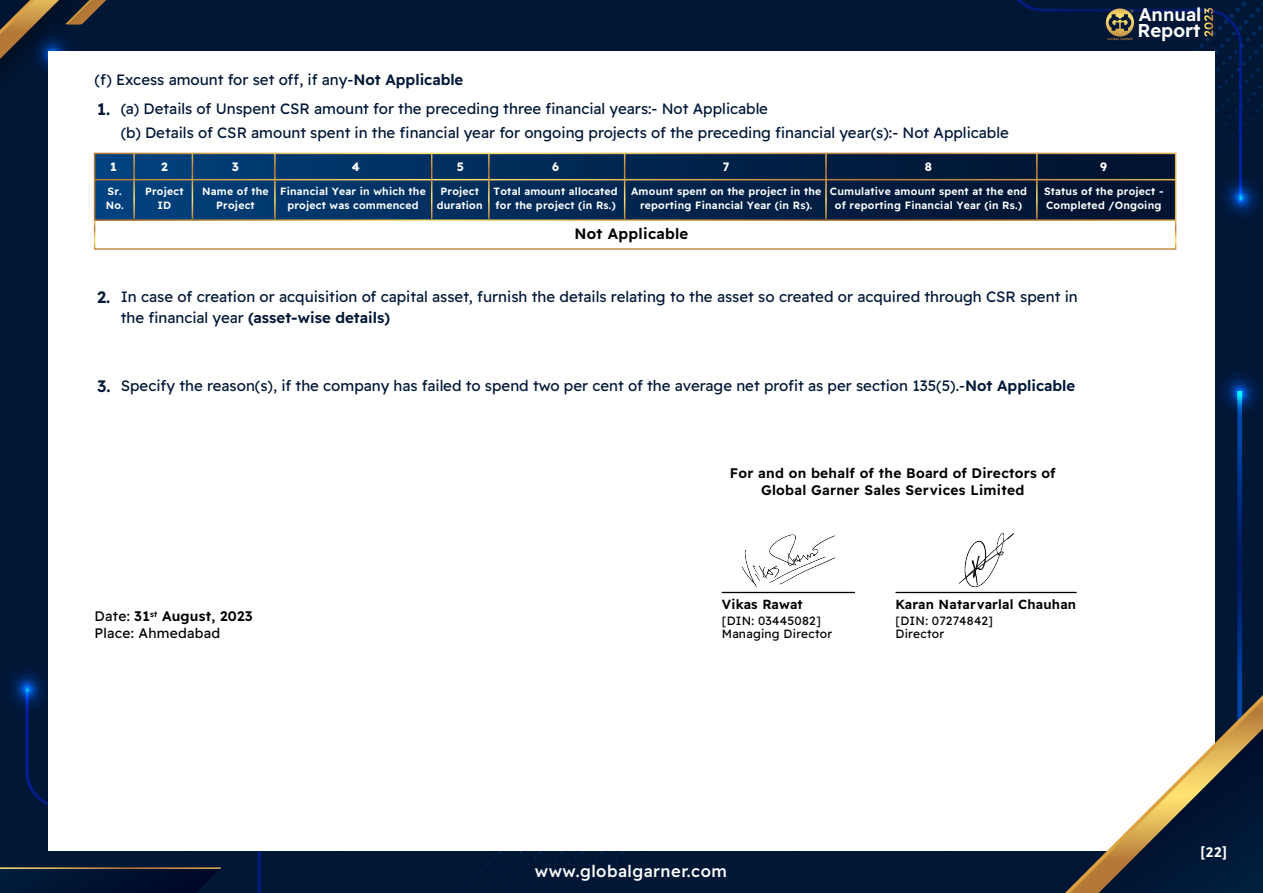
<style>
.page{position:relative;width:1263px;height:893px;background:#001736}
.page>*{position:absolute;margin:0;border:0;box-sizing:border-box;transform-origin:0 0}
.t1{font:600 18.6px "Readex Pro";color:#fff}
.t2{font:600 18.3px "Readex Pro";color:#fff}
.t3{font:500 16.5px "Readex Pro";letter-spacing:.03em;color:#fff}
.t4{font:15px/24px "Readex Pro";color:#001736}
.t5{font:600 15px "Readex Pro";letter-spacing:.02em;color:#000}
.t6{font:600 15px "Bree";color:#fff}
.t7{font:600 13.8px/16.5px "Readex Pro";letter-spacing:.02em;color:#000;text-align:center}
.t8{font:13.8px/16.5px "Readex Pro";letter-spacing:.02em;color:#000}
.t9{font:600 13.2px "Readex Pro";letter-spacing:.02em;color:#000}
.t10{font:12px/13.2px "Readex Pro";letter-spacing:.02em;color:#000}
.t11{font:700 12px "Readex Pro";color:#fff}
.t12{font:600 10.5px/13.5px "Readex Pro";letter-spacing:.02em;color:#fff;text-align:center}
.s1{font-weight:600}
.s2{font-weight:600;font-size:16.5px}
</style>
<div class="page">
<div style="left:48px;top:51px;width:1166px;height:799px;background:#fff"></div>
<svg style="left:26px;top:735px;width:235px;height:158px"></svg>
<svg style="left:415px;top:850px;width:337px;height:39px"></svg>
<svg style="left:1237px;top:439px;width:5px;height:256px"></svg>
<svg style="left:1214px;top:346px;width:44px;height:93px"></svg>
<svg style="left:10px;top:671px;width:35px;height:64px"></svg>
<svg style="left:0;top:867px;width:221px;height:26px"></svg>
<svg style="left:1065px;top:695px;width:198px;height:198px"></svg>
<svg style="left:0;top:0;width:106px;height:78px"></svg>
<svg style="left:1046px;top:0;width:217px;height:244px"></svg>
<svg style="left:93px;top:152px;width:1084px;height:70px;background:#0b2f53"></svg>
<div style="left:94px;top:220px;width:1082px;height:30px;border:1px solid #fff"></div>
<hr style="left:95px;top:179px;width:1081px;height:1px;background:#fff">
<hr style="left:133px;top:153px;width:2px;height:66px;background:#fff">
<hr style="left:192px;top:153px;width:1px;height:66px;background:#fff">
<hr style="left:274px;top:153px;width:2px;height:66px;background:#fff">
<hr style="left:431px;top:153px;width:1px;height:66px;background:#fff">
<hr style="left:488px;top:153px;width:2px;height:66px;background:#fff">
<hr style="left:624px;top:153px;width:1px;height:66px;background:#fff">
<hr style="left:825px;top:153px;width:2px;height:66px;background:#fff">
<hr style="left:1036px;top:153px;width:1px;height:66px;background:#fff">
<hr style="left:895px;top:592px;width:181px;height:1px;background:#000">
<hr style="left:722px;top:592px;width:133px;height:1px;background:#000">
<img style="left:958px;top:533px;width:56px;height:54px">
<img style="left:741px;top:535px;width:95px;height:52px">
<p class="t4" style="left:95px;top:68px;width:370px">(f) Excess amount for set off, if any-<span class="s1">Not Applicable</span></p>
<p class="t4" style="left:121px;top:97px;width:889px;text-indent:-24px"><span class="s2">1.</span> (a) Details of Unspent CSR amount for the preceding three financial years:- Not Applicable<br>(b) Details of CSR amount spent in the financial year for ongoing projects of the preceding financial year(s):- Not Applicable</p>
<p class="t2" style="left:1139px;top:4px;width:64px">Annual</p>
<p class="t1" style="left:1137px;top:19px;width:65px">Report</p>
<p class="t11" style="left:110px;top:160px;width:8px">1</p>
<p class="t11" style="left:161px;top:160px;width:8px">2</p>
<p class="t11" style="left:352px;top:160px;width:9px">4</p>
<p class="t11" style="left:457px;top:160px;width:9px">5</p>
<p class="t11" style="left:552px;top:160px;width:8px">6</p>
<p class="t11" style="left:723px;top:160px;width:8px">7</p>
<p class="t11" style="left:925px;top:160px;width:9px">8</p>
<p class="t11" style="left:1100px;top:160px;width:8px">9</p>
<p class="t11" style="left:232px;top:160px;width:9px">3</p>
<p class="t12" style="left:202px;top:185px;width:68px">Name of the<br>Project</p>
<p class="t12" style="left:280px;top:185px;width:147px">Financial Year in which the project was commenced</p>
<p class="t12" style="left:437px;top:185px;width:47px">Project duration</p>
<p class="t12" style="left:494px;top:185px;width:126px;text-align:left">Total amount allocated for the project (in Rs.)</p>
<p class="t12" style="left:631px;top:185px;width:192px">Amount spent on the project in the reporting Financial Year (in Rs).</p>
<p class="t12" style="left:830px;top:185px;width:199px">Cumulative amount spent at the end of reporting Financial Year (in Rs.)</p>
<p class="t12" style="left:1044px;top:185px;width:121px;text-align:left">Status of the project -<br>Completed /Ongoing</p>
<p class="t12" style="left:106px;top:185px;width:20px;text-align:left">Sr.<br>No.</p>
<p class="t12" style="left:145px;top:185px;width:40px">Project<br>ID</p>
<p class="t5" style="left:574px;top:225px;width:115px">Not Applicable</p>
<p class="t4" style="left:121px;top:286px;width:958px;line-height:21px;text-indent:-24px"><span class="s2">2.</span> In case of creation or acquisition of capital asset, furnish the details relating to the asset so created or acquired through CSR spent in the financial year <span class="s1">(asset-wise details)</span></p>
<p class="t4" style="left:97px;top:374px;width:979px"><span class="s2">3.</span> Specify the reason(s), if the company has failed to spend two per cent of the average net profit as per section 135(5).-<span class="s1">Not Applicable</span></p>
<p class="t8" style="left:95px;top:608px;width:160px">Date: <span class="s1">31</span><sup>st</sup> <span class="s1">August, 2023<br></span>Place: Ahmedabad</p>
<p class="t7" style="left:730px;top:465px;width:327px">For and on behalf of the Board of Directors of<br>Global Garner Sales Services Limited</p>
<p class="t9" style="left:722px;top:597px;width:83px">Vikas Rawat</p>
<p class="t10" style="left:722px;top:614px;width:112px">[DIN: 03445082]<br>Managing Director</p>
<p class="t9" style="left:895px;top:597px;width:182px">Karan Natarvarlal Chauhan</p>
<p class="t10" style="left:895px;top:614px;width:99px">[DIN: 07274842]<br>Director</p>
<p class="t3" style="left:535px;top:862px;width:194px">www.globalgarner.com</p>
<p class="t6" style="left:1200px;top:841px;width:28px">[22]</p>
</div>
